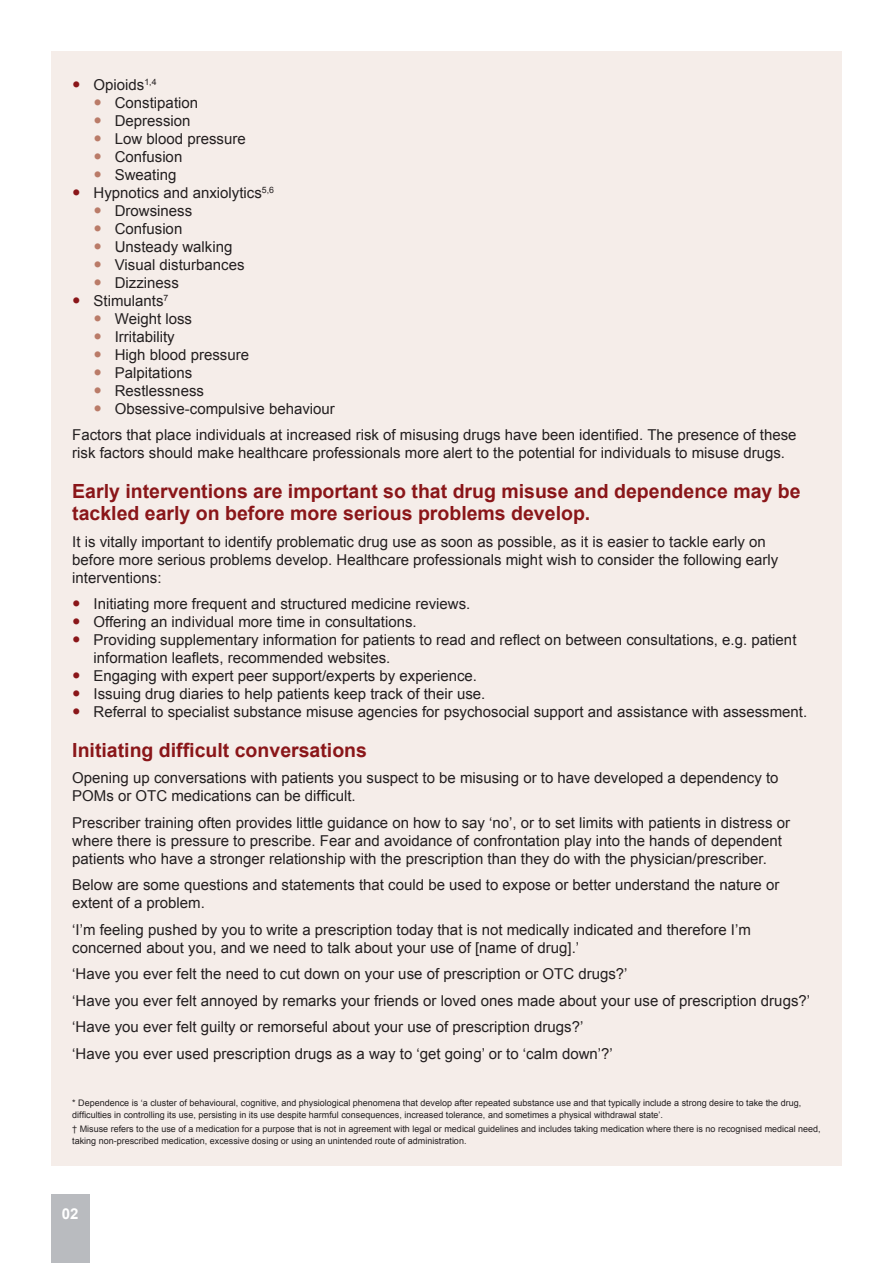
<style>
.page{position:relative;width:893px;height:1263px;background:#fff}
.page>*{position:absolute;margin:0;border:0;box-sizing:border-box;transform-origin:0 0}
.t1{font:700 19.5px/22.5px "Arial";color:#8a1619}
.t2{font:15px/18px "Arial";color:#231f20}
.t3{font:700 15px "Arial";color:#fff}
.t4{font:9px/12px "Arial";color:#231f20}
.s1{font-size:24px;color:#8a1619}
.s2{font-size:24px;color:#ba7b68}
.s3{font-family:"Helvetica Neue"}
</style>
<div class="page">
<div style="left:51px;top:51px;width:791px;height:1114px;background:#f5ede9"></div>
<div style="left:51px;top:1195px;width:38px;height:68px;background:#b9bbbf"></div>
<p class="t2" style="left:72px;top:76px;width:86px"><span class="s1">•</span> Opioids<sup>1,4</sup></p>
<p class="t2" style="left:94px;top:94px;width:106px"><span class="s2">•</span> Constipation</p>
<p class="t2" style="left:94px;top:112px;width:99px"><span class="s2">•</span> Depression</p>
<p class="t2" style="left:94px;top:130px;width:154px"><span class="s2">•</span> Low blood pressure</p>
<p class="t2" style="left:94px;top:148px;width:90px"><span class="s2">•</span> Confusion</p>
<p class="t2" style="left:94px;top:166px;width:84px"><span class="s2">•</span> Sweating</p>
<p class="t2" style="left:72px;top:184px;width:203px"><span class="s1">•</span> Hypnotics and anxiolytics<sup>5,6</sup></p>
<p class="t2" style="left:94px;top:202px;width:100px"><span class="s2">•</span> Drowsiness</p>
<p class="t2" style="left:94px;top:220px;width:90px"><span class="s2">•</span> Confusion</p>
<p class="t2" style="left:94px;top:238px;width:140px"><span class="s2">•</span> Unsteady walking</p>
<p class="t2" style="left:94px;top:256px;width:153px"><span class="s2">•</span> Visual disturbances</p>
<p class="t2" style="left:94px;top:274px;width:87px"><span class="s2">•</span> Dizziness</p>
<p class="t2" style="left:72px;top:292px;width:98px"><span class="s1">•</span> Stimulants<sup>7</sup></p>
<p class="t2" style="left:94px;top:310px;width:100px"><span class="s2">•</span> Weight loss</p>
<p class="t2" style="left:94px;top:328px;width:83px"><span class="s2">•</span> Irritability</p>
<p class="t2" style="left:94px;top:346px;width:157px"><span class="s2">•</span> High blood pressure</p>
<p class="t2" style="left:94px;top:364px;width:100px"><span class="s2">•</span> Palpitations</p>
<p class="t2" style="left:94px;top:382px;width:112px"><span class="s2">•</span> Restlessness</p>
<p class="t2" style="left:72px;top:395px;width:726px;line-height:26.5px;text-indent:21px"><span class="s2">•</span> Obsessive-compulsive behaviour<br>Factors that place individuals at increased risk of misusing drugs have been identified. The presence of these</p>
<p class="t2" style="left:72px;top:444px;width:714px">risk factors should make healthcare professionals more alert to the potential for individuals to misuse drugs.</p>
<h1 class="t1" style="left:72px;top:480px;width:730px">Early interventions are important so that drug misuse and dependence may be tackled early on before more serious problems develop.</h1>
<p class="t2" style="left:72px;top:533px;width:708px">It is vitally important to identify problematic drug use as soon as possible, as it is easier to tackle early on before more serious problems develop. Healthcare professionals might wish to consider the following early interventions:</p>
<p class="t2" style="left:72px;top:595px;width:400px"><span class="s1">•</span> Initiating more frequent and structured medicine reviews.</p>
<p class="t2" style="left:72px;top:613px;width:346px"><span class="s1">•</span> Offering an individual more time in consultations.</p>
<p class="t2" style="left:94px;top:631px;width:704px;text-indent:-21px"><span class="s1">•</span> Providing supplementary information for patients to read and reflect on between consultations, e.g. patient information leaflets, recommended websites.</p>
<p class="t2" style="left:72px;top:667px;width:406px"><span class="s1">•</span> Engaging with expert peer support/experts by experience.</p>
<p class="t2" style="left:72px;top:685px;width:415px"><span class="s1">•</span> Issuing drug diaries to help patients keep track of their use.</p>
<p class="t2" style="left:72px;top:703px;width:736px"><span class="s1">•</span> Referral to specialist substance misuse agencies for psychosocial support and assistance with assessment.</p>
<h1 class="t1" style="left:72px;top:739px;width:296px">Initiating difficult conversations</h1>
<p class="t2" style="left:72px;top:769px;width:708px">Opening up conversations with patients you suspect to be misusing or to have developed a dependency to<br>POMs or OTC medications can be difficult.</p>
<p class="t2" style="left:72px;top:814px;width:719px">Prescriber training often provides little guidance on how to say ‘no’, or to set limits with patients in distress or where there is pressure to prescribe. Fear and avoidance of confrontation play into the hands of dependent patients who have a stronger relationship with the prescription than they do with the physician/prescriber.</p>
<p class="t2" style="left:72px;top:876px;width:709px">Below are some questions and statements that could be used to expose or better understand the nature or extent of a problem.</p>
<p class="t2" style="left:72px;top:921px;width:680px">‘I’m feeling pushed by you to write a prescription today that is not medically indicated and therefore I’m concerned about you, and we need to talk about your use of [name of drug].’</p>
<p class="t2" style="left:72px;top:961px;width:739px;line-height:26.5px">‘Have you ever felt the need to cut down on your use of prescription or OTC drugs?’<br>‘Have you ever felt annoyed by remarks your friends or loved ones made about your use of prescription drugs?’ ‘Have you ever felt guilty or remorseful about your use of prescription drugs?’<br>‘Have you ever used prescription drugs as a way to ‘get going’ or to ‘calm down’?’</p>
<p class="t4" style="left:72px;top:1097px;width:730px">* Dependence is ‘a cluster of behavioural, cognitive, and physiological phenomena that develop after repeated substance use and that typically include a strong desire to take the drug, difficulties in controlling its use, persisting in its use despite harmful consequences, increased tolerance, and sometimes a physical withdrawal state’.</p>
<p class="t4" style="left:72px;top:1123px;width:750px"><span class="s3">†</span> Misuse refers to the use of a medication for a purpose that is not in agreement with legal or medical guidelines and includes taking medication where there is no recognised medical need, taking non-prescribed medication, excessive dosing or using an unintended route of administration.</p>
<p class="t3" style="left:62px;top:1203px;width:18px">02</p>
</div>
